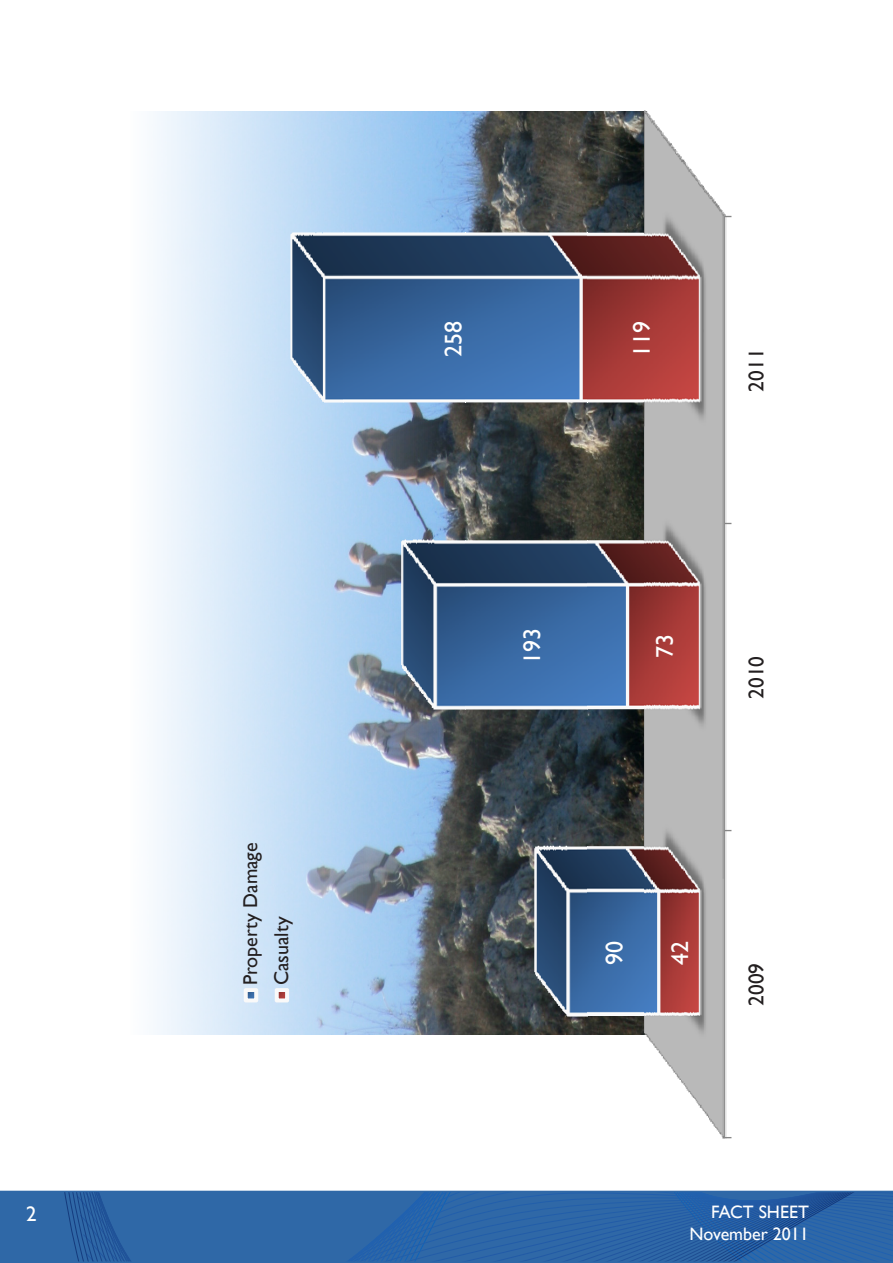
<style>
.page{position:relative;width:893px;height:1263px;background:#fff}
.page>*{position:absolute;margin:0;border:0;box-sizing:border-box;transform-origin:0 0}
.t1{font:24px "Gill Sans";color:#fff}
.t2{font:21.3px "Gill Sans";color:#231f20}
.t3{font:21px "Gill Sans";color:#fff}
.t4{font:19.95px/30.9px "Gill Sans";color:#231f20}
.t5{font:18px/21.6px "Gill Sans";color:#fff;text-align:right}
</style>
<div class="page">
<svg style="left:0;top:1191px;width:893px;height:72px;background:#2b64a6"></svg>
<svg style="left:235px;top:111px;width:108px;height:924px;background:#bcd5ec"></svg>
<img style="left:343px;top:111px;width:123px;height:924px">
<svg style="left:466px;top:111px;width:122px;height:924px;background:#42556b"></svg>
<svg style="left:588px;top:110px;width:122px;height:1011px;background:#8a767c"></svg>
<svg style="left:710px;top:195px;width:22px;height:944px;fill:#b9b9b9"></svg>
<p class="t3" style="left:26px;top:1201px;width:12px">2</p>
<p class="t4" style="left:235px;top:985px;width:145px;rotate:-90deg">Property Damage<br>Casualty</p>
<p class="t1" style="left:439px;top:357px;width:38px;rotate:-90deg">258</p>
<p class="t1" style="left:628px;top:357px;width:38px;rotate:-90deg">119</p>
<p class="t2" style="left:744px;top:392px;width:44px;rotate:-90deg">2011</p>
<p class="t1" style="left:518px;top:664px;width:38px;rotate:-90deg">193</p>
<p class="t1" style="left:651px;top:658px;width:26px;rotate:-90deg">73</p>
<p class="t2" style="left:744px;top:699px;width:44px;rotate:-90deg">2010</p>
<p class="t1" style="left:600px;top:965px;width:26px;rotate:-90deg">90</p>
<p class="t1" style="left:666px;top:965px;width:26px;rotate:-90deg">42</p>
<p class="t2" style="left:744px;top:1006px;width:44px;rotate:-90deg">2009</p>
<p class="t5" style="left:689px;top:1201px;width:121px">FACT SHEET<br>November 2011</p>
</div>
